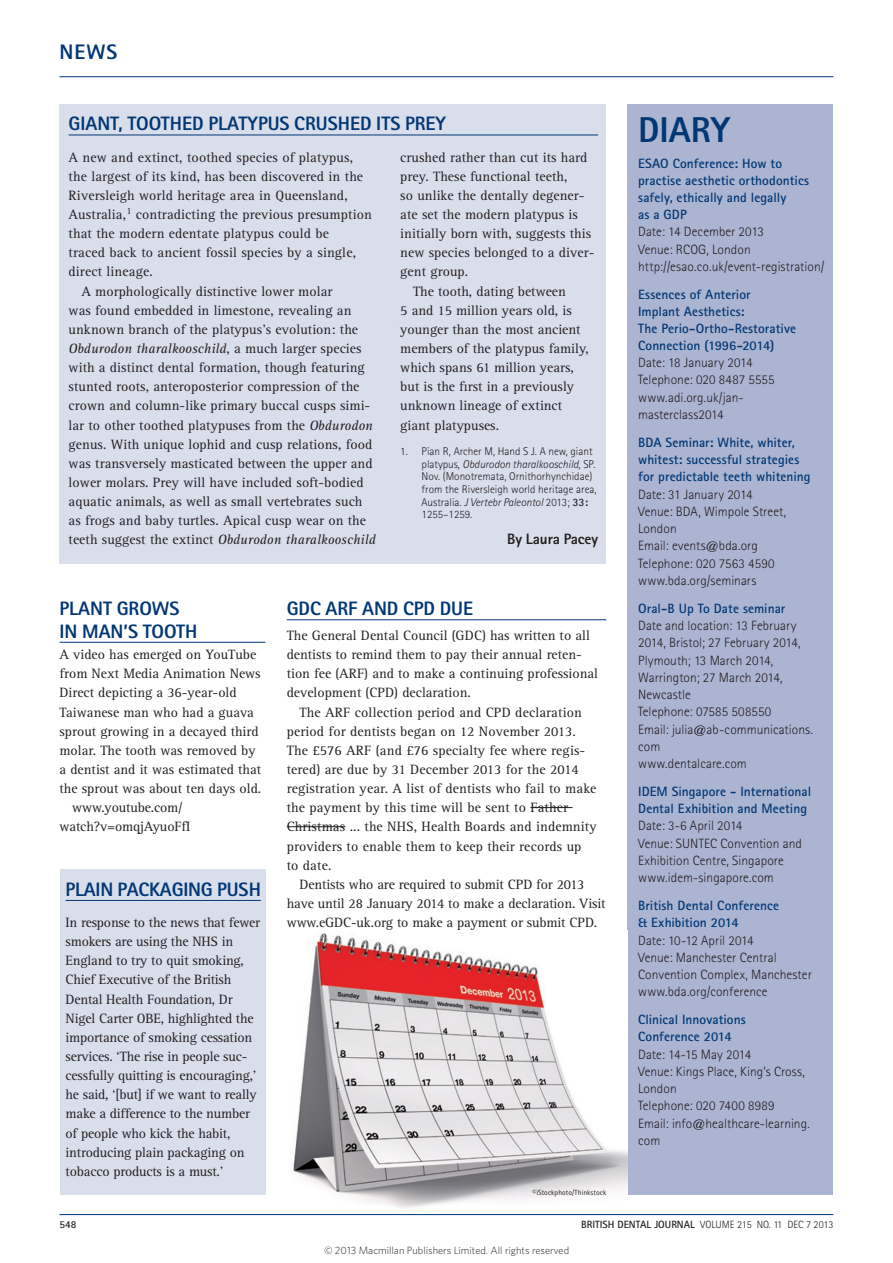
<style>
.page{position:relative;width:893px;height:1263px;background:#fff}
.page>*{position:absolute;margin:0;border:0;box-sizing:border-box;transform-origin:0 0}
.t1{font:800 36px "Rotis Sans Serif Std";color:#013775}
.t2{font:800 21px "Rotis Sans Serif Std";color:#013775}
.News_headline{font:800 19.5px/22.5px "Rotis Sans Serif Std";color:#013775}
.By_line{font:800 15px "Rotis Sans Serif Std";color:#231f20}
.body{font:13.95px/19.2px "Rotis Serif Std";letter-spacing:.005em;color:#231f20}
.body_fullout{font:13.95px/19.2px "Rotis Serif Std";color:#231f20}
.Diary_body{font:300 13.5px/17.2px "Rotis Sans Serif Std";letter-spacing:.005em;color:#231f20}
.Diary_head{font:700 13.5px/17.2px "Rotis Sans Serif Std";letter-spacing:.005em;color:#013775}
.Diary_body-2{font:700 13.5px/17.1px "Rotis Sans Serif Std";letter-spacing:.005em;color:#013775}
.references{font:300 11.25px/12.6px "Rotis Sans Serif Std";color:#231f20}
.t3{font:300 10.5px "Whitney";color:#231f20}
.t4{font:300 10.5px "Rotis Sans Serif Std";color:#231f20}
.t5{font:700 10.5px "Rotis Sans Serif Std";color:#231f20}
._03_Lpad_feature_bod{font:7.5px "Rotis Sans Serif Std";letter-spacing:.01em;color:#231f20}
.s1{font-style:italic}
.s2{font-weight:700}
</style>
<div class="page">
<div style="left:60px;top:104px;width:546px;height:459px;background:#d9deeb"></div>
<hr style="left:60px;top:76px;width:773px;height:1px;background:#013775">
<div style="left:627px;top:104px;width:206px;height:1091px;background:#abb4d1"></div>
<hr style="left:60px;top:642px;width:205px;height:1px;background:#013775">
<hr style="left:287px;top:619px;width:319px;height:1px;background:#013775">
<hr style="left:530px;top:807px;width:42px;height:1px;background:#231f20">
<hr style="left:287px;top:826px;width:58px;height:1px;background:#231f20">
<img style="left:265px;top:930px;width:362px;height:278px">
<hr style="left:69px;top:135px;width:529px;height:1px;background:#013775">
<hr style="left:60px;top:1214px;width:773px;height:1px;background:#013775">
<div style="left:60px;top:870px;width:205px;height:325px;background:#d9deeb"></div>
<hr style="left:66px;top:900px;width:195px;height:1px;background:#013775">
<p class="t2" style="left:60px;top:39px;width:60px">NEWS</p>
<p class="News_headline" style="left:69px;top:112px;width:379px">GIANT, TOOTHED PLATYPUS CRUSHED ITS PREY</p>
<p class="body_fullout" style="left:69px;top:148px;width:305px">A new and extinct, toothed species of platypus, the largest of its kind, has been discovered in the Riversleigh world heritage area in Queensland, Australia,<sup>1</sup> contradicting the previous presumption that the modern edentate platypus could be<br>traced back to ancient fossil species by a single, direct lineage.</p>
<p class="body" style="left:69px;top:282px;width:309px;text-indent:13px">A morphologically distinctive lower molar<br>was found embedded in limestone, revealing an unknown branch of the platypus’s evolution: the <span class="s1">Obdurodon tharalkooschild</span>, a much larger species with a distinct dental formation, though featuring stunted roots, anteroposterior compression of the crown and column-like primary buccal cusps simi&shy;lar to other toothed platypuses from the <span class="s1">Obdurodon </span>genus. With unique lophid and cusp relations, food was transversely masticated between the upper and lower molars. Prey will have included soft-bodied aquatic animals, as well as small vertebrates such as frogs and baby turtles. Apical cusp wear on the teeth suggest the extinct <span class="s1">Obdurodon tharalkooschild</span></p>
<p class="body" style="left:400px;top:148px;width:196px">crushed rather than cut its hard prey. These functional teeth,<br>so unlike the dentally degener&shy;ate set the modern platypus is initially born with, suggests this new species belonged to a diver&shy;gent group.</p>
<p class="body" style="left:400px;top:282px;width:190px;text-indent:13px">The tooth, dating between<br>5 and 15 million years old, is younger than the most ancient members of the platypus family, which spans 61 million years, but is the first in a previously unknown lineage of extinct giant platypuses.</p>
<p class="references" style="left:422px;top:445px;width:176px;text-indent:-21px">1. Pian R, Archer M, Hand S J. A new, giant platypus, <span class="s1">Obdurodon tharalkooschild</span>, SP.<br>Nov. (Monotremata, Ornithorhynchidae) from the Riversleigh world heritage area, Australia. <span class="s1">J Vertebr Paleontol</span> 2013; <span class="s2">33:<br></span>1255–1259.</p>
<p class="By_line" style="left:507px;top:530px;width:92px">By Laura Pacey</p>
<p class="News_headline" style="left:60px;top:597px;width:140px">PLANT GROWS<br>IN MAN’S TOOTH</p>
<p class="body_fullout" style="left:60px;top:645px;width:203px">A video has emerged on YouTube from Next Media Animation News<br>Direct depicting a 36-year-old<br>Taiwanese man who had a guava sprout growing in a decayed third molar. The tooth was removed by a dentist and it was estimated that the sprout was about ten days old.</p>
<p class="body" style="left:60px;top:798px;width:132px;text-align:center">www.youtube.com/ watch?v=omqjAyuoFfI</p>
<p class="News_headline" style="left:66px;top:878px;width:197px">PLAIN PACKAGING PUSH</p>
<p class="body_fullout" style="left:66px;top:913px;width:196px">In response to the news that fewer smokers are using the NHS in<br>England to try to quit smoking,<br>Chief Executive of the British<br>Dental Health Foundation, Dr<br>Nigel Carter OBE, highlighted the importance of smoking cessation services. ‘The rise in people suc&shy;cessfully quitting is encouraging,' he said, ‘[but] if we want to really make a difference to the number of people who kick the habit, introducing plain packaging on tobacco products is a must.'</p>
<p class="News_headline" style="left:287px;top:597px;width:188px">GDC ARF AND CPD DUE</p>
<p class="body_fullout" style="left:287px;top:626px;width:313px">The General Dental Council (GDC) has written to all dentists to remind them to pay their annual reten&shy;tion fee (ARF) and to make a continuing professional development (CPD) declaration.</p>
<p class="body" style="left:287px;top:703px;width:311px;text-indent:13px">The ARF collection period and CPD declaration period for dentists began on 12 November 2013.<br>The £576 ARF (and £76 specialty fee where regis&shy;tered) are due by 31 December 2013 for the 2014 registration year. A list of dentists who fail to make the payment by this time will be sent to Father Christmas ... the NHS, Health Boards and indemnity providers to enable them to keep their records up to date.</p>
<p class="body" style="left:287px;top:875px;width:320px;text-indent:13px">Dentists who are required to submit CPD for 2013 have until 28 January 2014 to make a declaration. Visit www.eGDC-uk.org to make a payment or submit CPD.</p>
<p class="_03_Lpad_feature_bod" style="left:532px;top:1188px;width:75px">©iStockphoto/Thinkstock</p>
<p class="t1" style="left:638px;top:107px;width:94px">DIARY</p>
<p class="Diary_body-2" style="left:638px;top:154px;width:172px">ESAO Conference: How to practise aesthetic orthodontics safely, ethically and legally<br>as a GDP</p>
<p class="Diary_body" style="left:638px;top:223px;width:127px">Date: 14 December 2013</p>
<p class="Diary_body" style="left:638px;top:240px;width:114px">Venue: RCOG, London</p>
<p class="Diary_body" style="left:638px;top:258px;width:188px">http://esao.co.uk/event-registration/</p>
<p class="Diary_head" style="left:638px;top:285px;width:160px">Essences of Anterior<br>Implant Aesthetics:<br>The Perio-Ortho-Restorative<br>Connection (1996-2014)</p>
<p class="Diary_body" style="left:638px;top:354px;width:116px">Date: 18 January 2014</p>
<p class="Diary_body" style="left:638px;top:371px;width:138px">Telephone: 020 8487 5555</p>
<p class="Diary_body" style="left:638px;top:389px;width:107px">www.adi.org.uk/jan&shy;masterclass2014</p>
<p class="Diary_head" style="left:638px;top:433px;width:174px">BDA Seminar: White, whiter, whitest: successful strategies for predictable teeth whitening</p>
<p class="Diary_body" style="left:638px;top:485px;width:116px">Date: 31 January 2014</p>
<p class="Diary_body" style="left:638px;top:503px;width:150px">Venue: BDA, Wimpole Street,<br>London</p>
<p class="Diary_body" style="left:638px;top:537px;width:121px">Email: events@bda.org</p>
<p class="Diary_body" style="left:638px;top:554px;width:138px">Telephone: 020 7563 4590</p>
<p class="Diary_body" style="left:638px;top:572px;width:120px">www.bda.org/seminars</p>
<p class="Diary_head" style="left:638px;top:599px;width:149px">Oral-B Up To Date seminar</p>
<p class="Diary_body" style="left:638px;top:617px;width:164px">Date and location: 13 February<br>2014, Bristol; 27 February 2014,<br>Plymouth; 13 March 2014,<br>Warrington; 27 March 2014,<br>Newcastle</p>
<p class="Diary_body" style="left:638px;top:703px;width:135px">Telephone: 07585 508550</p>
<p class="Diary_body" style="left:638px;top:720px;width:176px">Email: julia@ab-communications. com</p>
<p class="Diary_body" style="left:638px;top:755px;width:110px">www.dentalcare.com</p>
<p class="Diary_head" style="left:638px;top:782px;width:175px">IDEM Singapore - International<br>Dental Exhibition and Meeting</p>
<p class="Diary_body" style="left:638px;top:817px;width:106px">Date: 3-6 April 2014</p>
<p class="Diary_body" style="left:638px;top:834px;width:165px">Venue: SUNTEC Convention and<br>Exhibition Centre, Singapore</p>
<p class="Diary_body" style="left:638px;top:869px;width:137px">www.idem-singapore.com</p>
<p class="Diary_head" style="left:638px;top:897px;width:142px">British Dental Conference &amp; Exhibition 2014</p>
<p class="Diary_body" style="left:638px;top:931px;width:117px">Date: 10-12 April 2014</p>
<p class="Diary_body" style="left:638px;top:949px;width:175px">Venue: Manchester Central<br>Convention Complex, Manchester</p>
<p class="Diary_body" style="left:638px;top:983px;width:131px">www.bda.org/conference</p>
<p class="Diary_head" style="left:638px;top:1011px;width:109px">Clinical Innovations<br>Conference 2014</p>
<p class="Diary_body" style="left:638px;top:1045px;width:115px">Date: 14-15 May 2014</p>
<p class="Diary_body" style="left:638px;top:1063px;width:168px">Venue: Kings Place, King’s Cross,<br>London</p>
<p class="Diary_body" style="left:638px;top:1097px;width:138px">Telephone: 020 7400 8989</p>
<p class="Diary_body" style="left:638px;top:1114px;width:173px">Email: info@healthcare-learning. com</p>
<p class="t5" style="left:60px;top:1217px;width:18px">548</p>
<p class="t4" style="left:581px;top:1218px;width:254px"><span class="s2">BRITISH DENTAL JOURNAL</span> VOLUME 215 NO. 11 DEC 7 2013</p>
<p class="t3" style="left:324px;top:1243px;width:247px">© 2013 Macmillan Publishers Limited. All rights reserved</p>
</div>
